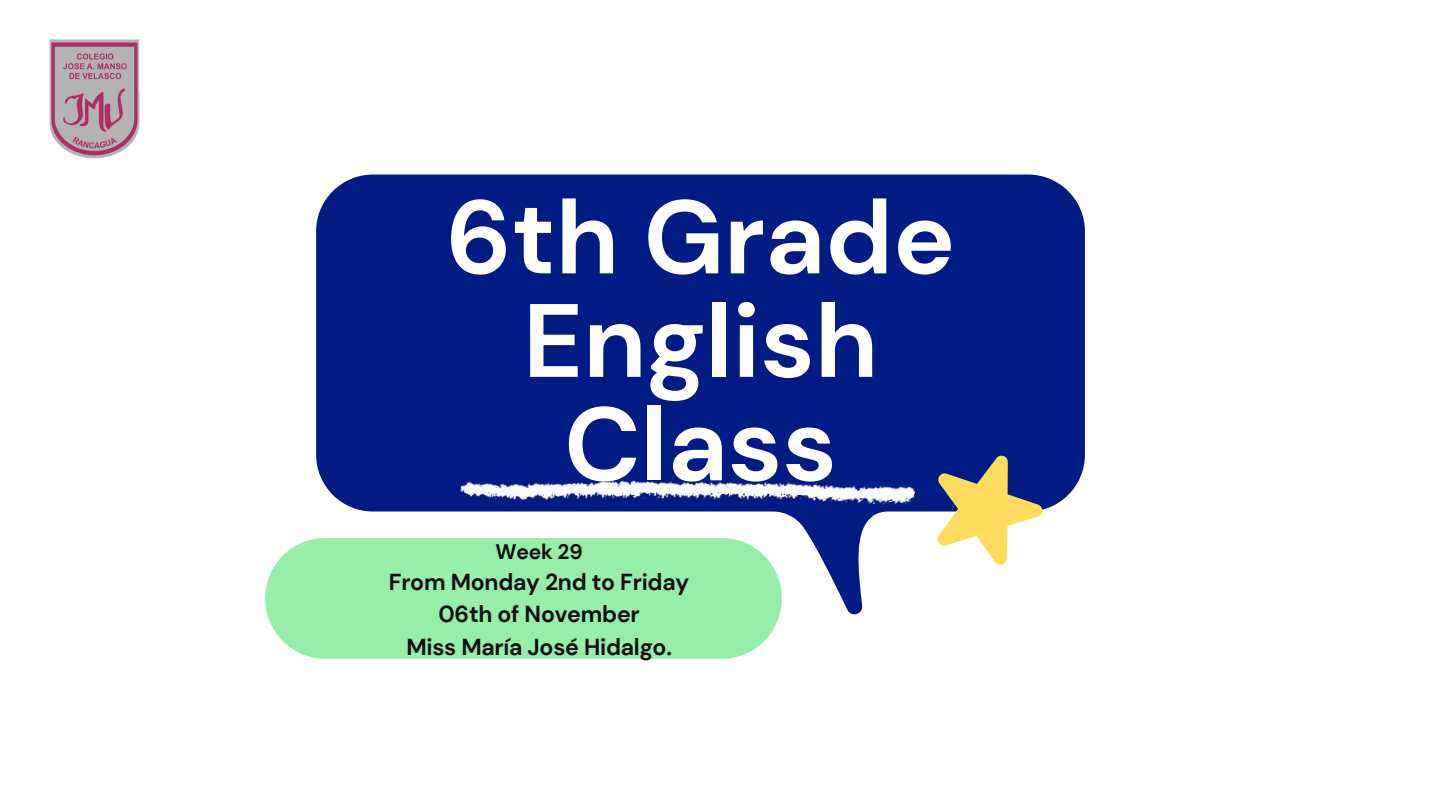
<style>
.page{position:relative;width:1440px;height:810px;background:#fff}
.page>*{position:absolute;margin:0;border:0;box-sizing:border-box;transform-origin:0 0}
.t1{font:700 104px/103.5px "DM Sans";color:#fff;text-align:center}
.t2{font:700 23.1px/32.2px "DM Sans";letter-spacing:-.01em;color:#100f0d;text-align:center}
.t3{font:700 21px "DM Sans";letter-spacing:-.01em;color:#100f0d}
</style>
<div class="page">
<svg style="left:316px;top:175px;width:769px;height:440px;background:#1a3390"></svg>
<div style="left:911px;top:353px;width:53px;height:53px;background:#001c84"></div>
<div style="left:987px;top:353px;width:53px;height:53px;background:#001c84"></div>
<div style="left:265px;top:538px;width:517px;height:121px;background:#97edaa;border-radius:60px"></div>
<svg style="left:918px;top:423px;width:138px;height:150px"></svg>
<img style="left:460px;top:457px;width:498px;height:79px">
<img style="left:49px;top:39px;width:91px;height:120px">
<h1 class="t1" style="left:446px;top:186px;width:511px">6th Grade<br>English<br>Class</h1>
<p class="t3" style="left:495px;top:538px;width:89px">Week 29</p>
<p class="t2" style="left:389px;top:566px;width:302px">From Monday 2nd to Friday<br>06th of November<br>Miss María José Hidalgo.</p>
</div>
